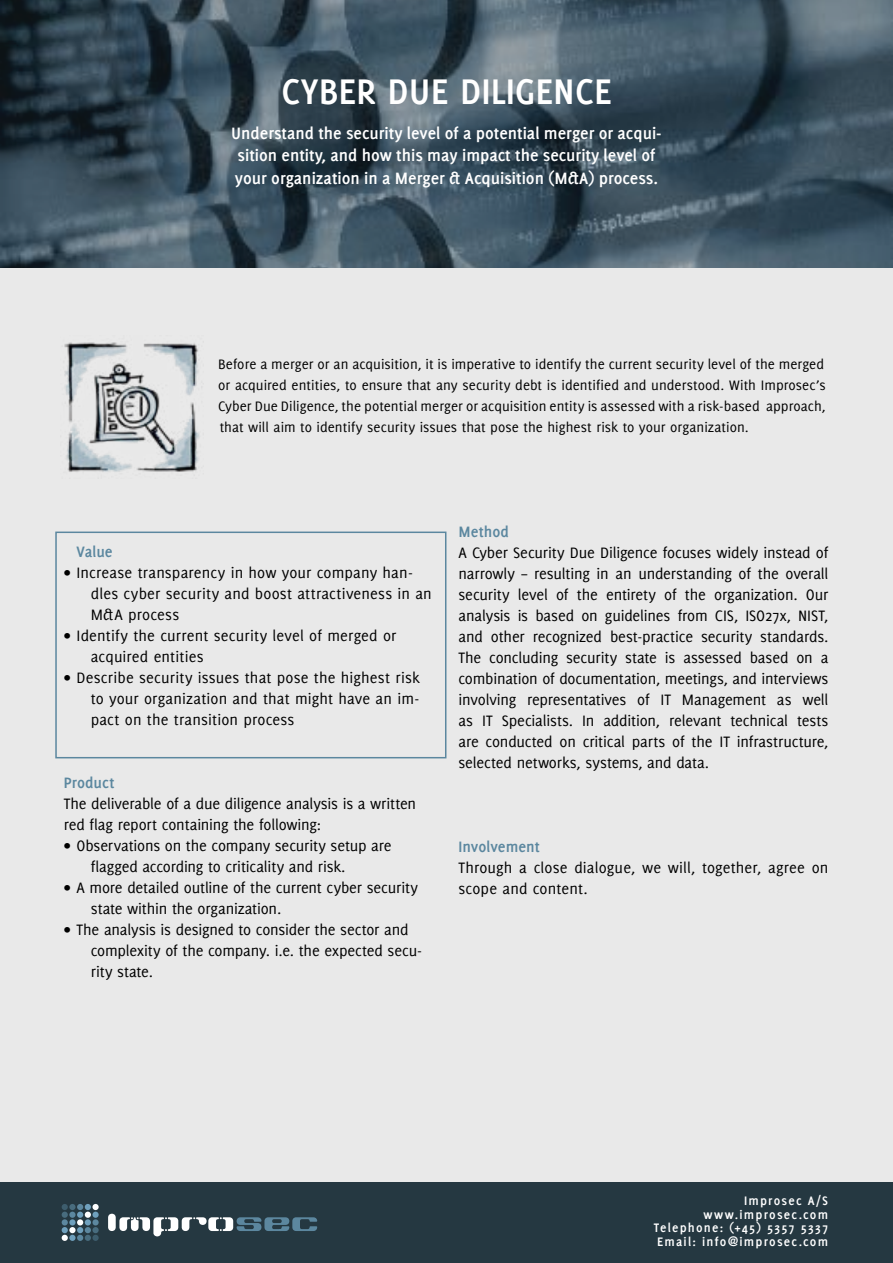
<style>
.page{position:relative;width:893px;height:1263px;background:#fff}
.page>*{position:absolute;margin:0;border:0;box-sizing:border-box;transform-origin:0 0}
.t1{font:700 39px "Delicious";color:#fff}
.t2{font:700 18px/22.5px "Delicious";color:#fff}
.t3{font:16.5px/21px "Delicious";color:#000}
.t4{font:700 16.5px "Delicious";color:#5b879f}
.t5{font:15px/21px "Delicious";letter-spacing:.005em;color:#000;text-align:justify}
.t6{font:700 13.5px/13.5px "Delicious";letter-spacing:.09em;color:#fff;text-align:right}
</style>
<div class="page">
<div style="left:0;top:268px;width:893px;height:914px;background:#e9e9e9"></div>
<svg style="left:0;top:0;width:893px;height:268px;background:#3d505d"></svg>
<div style="left:0;top:1182px;width:893px;height:81px;background:#253841"></div>
<svg style="left:62px;top:1204px;width:6px;height:6px"></svg>
<div style="left:69px;top:1204px;width:7px;height:6px;background:#486c7e;border-radius:50%"></div>
<svg style="left:77px;top:1204px;width:14px;height:6px"></svg>
<div style="left:92px;top:1204px;width:7px;height:6px;background:#fff;border-radius:50%"></div>
<div style="left:62px;top:1211px;width:6px;height:7px;background:#486c7e;border-radius:50%"></div>
<div style="left:69px;top:1211px;width:7px;height:7px;background:#5c879f;border-radius:50%"></div>
<div style="left:77px;top:1211px;width:6px;height:7px;background:#6fa0bd;border-radius:50%"></div>
<div style="left:85px;top:1211px;width:6px;height:7px;background:#fff;border-radius:50%"></div>
<div style="left:92px;top:1211px;width:7px;height:7px;background:#6fa0bd;border-radius:50%"></div>
<div style="left:69px;top:1219px;width:7px;height:6px;background:#6fa0bd;border-radius:50%"></div>
<div style="left:92px;top:1219px;width:7px;height:6px;background:#5c879f;border-radius:50%"></div>
<div style="left:69px;top:1227px;width:7px;height:6px;background:#fff;border-radius:50%"></div>
<div style="left:92px;top:1227px;width:7px;height:6px;background:#486c7e;border-radius:50%"></div>
<svg style="left:62px;top:1219px;width:6px;height:22px"></svg>
<div style="left:69px;top:1235px;width:7px;height:6px;background:#6fa0bd;border-radius:50%"></div>
<svg style="left:77px;top:1219px;width:14px;height:22px"></svg>
<div style="left:92px;top:1235px;width:7px;height:6px;background:#3d5d6d;border-radius:50%"></div>
<svg style="left:108px;top:1214px;width:209px;height:22px"></svg>
<div style="left:55px;top:531px;width:391px;height:227px;border:2px solid #5b879f"></div>
<img style="left:64px;top:342px;width:136px;height:130px">
<h1 class="t1" style="left:281px;top:69px;width:332px">CYBER DUE DILIGENCE</h1>
<p class="t2" style="left:231px;top:122px;width:432px">Understand the security level of a potential merger or acqui&shy;sition entity, and how this may impact the security level of your organization in a Merger &amp; Acquisition (M&amp;A) process.</p>
<p class="t5" style="left:218px;top:353px;width:609px">Before a merger or an acquisition, it is imperative to identify the current security level of the merged or acquired entities, to ensure that any security debt is identified and understood. With Improsec’s Cyber Due Diligence, the potential merger or acquisition entity is assessed with a risk-based approach, that will aim to identify security issues that pose the highest risk to your organization.</p>
<p class="t4" style="left:77px;top:542px;width:38px">Value</p>
<p class="t3" style="left:91px;top:561px;width:343px;text-indent:-27px">• Increase transparency in how your company han&shy;dles cyber security and boost attractiveness in an<br>M&amp;A process</p>
<p class="t3" style="left:91px;top:624px;width:307px;text-indent:-27px">• Identify the current security level of merged or acquired entities</p>
<p class="t3" style="left:91px;top:666px;width:331px;text-align:justify;text-indent:-27px">• Describe security issues that pose the highest risk to your organization and that might have an im&shy;pact on the transition process</p>
<p class="t4" style="left:64px;top:773px;width:52px">Product</p>
<p class="t3" style="left:64px;top:792px;width:354px">The deliverable of a due diligence analysis is a written red flag report containing the following:</p>
<p class="t3" style="left:91px;top:834px;width:302px;text-indent:-27px">• Observations on the company security setup are flagged according to criticality and risk.</p>
<p class="t3" style="left:91px;top:876px;width:329px;text-indent:-27px">• A more detailed outline of the current cyber security state within the organization.</p>
<p class="t3" style="left:91px;top:918px;width:333px;text-indent:-27px">• The analysis is designed to consider the sector and complexity of the company. i.e. the expected secu&shy;rity state.</p>
<p class="t4" style="left:458px;top:522px;width:52px">Method</p>
<p class="t3" style="left:458px;top:541px;width:371px;text-align:justify">A Cyber Security Due Diligence focuses widely instead of narrowly – resulting in an understanding of the overall security level of the entirety of the organization. Our analysis is based on guidelines from CIS, ISO27x, NIST, and other recognized best-practice security standards.<br>The concluding security state is assessed based on a combination of documentation, meetings, and interviews involving representatives of IT Management as well as IT Specialists. In addition, relevant technical tests are conducted on critical parts of the IT infrastructure, selected networks, systems, and data.</p>
<p class="t4" style="left:458px;top:837px;width:83px">Involvement</p>
<p class="t3" style="left:458px;top:857px;width:371px">Through a close dialogue, we will, together, agree on scope and content.</p>
<p class="t6" style="left:654px;top:1194px;width:176px">Improsec A/S www.improsec.com<br>Telephone: (+45) 5357 5337<br>Email: info@improsec.com</p>
</div>
